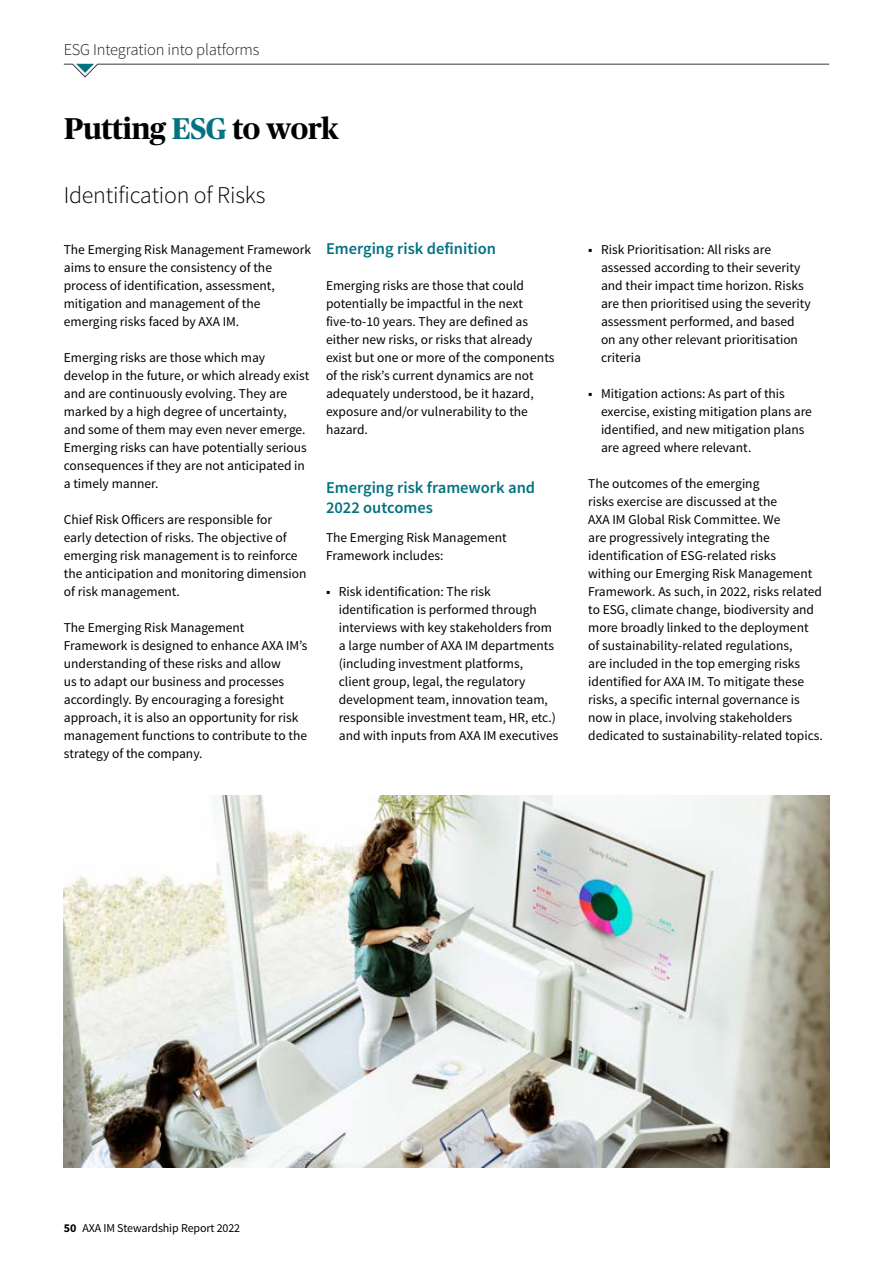
<style>
.page{position:relative;width:893px;height:1263px;background:#fff}
.page>*{position:absolute;margin:0;border:0;box-sizing:border-box;transform-origin:0 0}
.t1{font:700 30px "Publico Headline";letter-spacing:-.01em;color:#000}
.t2{font:300 24px "Source Sans Pro";letter-spacing:-.01em;color:#000}
.t3{font:600 16.5px/19.5px "Source Sans Pro";color:#037281}
.t4{font:300 16.5px "Source Sans Pro";letter-spacing:-.01em;color:#1b1b1a}
.t5{font:13.5px/18px "Source Sans Pro";color:#000}
.t6{font:12px "Source Sans Pro";letter-spacing:-.01em;color:#000}
.s1{color:#037281}
.s2{font-weight:600}
.s3{font-weight:700}
</style>
<div class="page">
<svg style="left:63px;top:63px;width:767px;height:15px"></svg>
<img style="left:64px;top:795px;width:765px;height:372px">
<p class="t4" style="left:64px;top:40px;width:197px">ESG Integration into platforms</p>
<h1 class="t1" style="left:64px;top:107px;width:276px">Putting <span class="s1">ESG</span> to work</h1>
<h2 class="t2" style="left:64px;top:181px;width:203px">Identification of Risks</h2>
<p class="t5" style="left:64px;top:240px;width:249px">The Emerging Risk Management Framework aims to ensure the consistency of the process of identification, assessment, mitigation and management of the emerging risks faced by AXA IM.</p>
<p class="t5" style="left:64px;top:348px;width:247px">Emerging risks are those which may develop in the future, or which already exist and are continuously evolving. They are marked by a high degree of uncertainty, and some of them may even never emerge.<br>Emerging risks can have potentially serious consequences if they are not anticipated in a timely manner.</p>
<p class="t5" style="left:64px;top:510px;width:244px">Chief Risk Officers are responsible for<br>early detection of risks. The objective of emerging risk management is to reinforce the anticipation and monitoring dimension of risk management.</p>
<p class="t5" style="left:64px;top:618px;width:245px">The Emerging Risk Management Framework is designed to enhance AXA IM’s understanding of these risks and allow<br>us to adapt our business and processes accordingly. By encouraging a foresight approach, it is also an opportunity for risk management functions to contribute to the strategy of the company.</p>
<p class="t3" style="left:326px;top:239px;width:172px">Emerging risk definition</p>
<p class="t5" style="left:326px;top:276px;width:230px">Emerging risks are those that could potentially be impactful in the next five-to-10 years. They are defined as either new risks, or risks that already exist but one or more of the components of the risk’s current dynamics are not adequately understood, be it hazard, exposure and/or vulnerability to the hazard.</p>
<p class="t3" style="left:326px;top:479px;width:211px">Emerging risk framework and<br>2022 outcomes</p>
<p class="t5" style="left:326px;top:528px;width:182px">The Emerging Risk Management<br>Framework includes:</p>
<p class="t5" style="left:339px;top:582px;width:221px;text-indent:-13px"><span class="s2">■</span> Risk identification: The risk identification is performed through interviews with key stakeholders from a large number of AXA IM departments (including investment platforms,<br>client group, legal, the regulatory development team, innovation team, responsible investment team, HR, etc.) and with inputs from AXA IM executives</p>
<p class="t5" style="left:601px;top:240px;width:211px;text-indent:-13px"><span class="s2">■</span> Risk Prioritisation: All risks are assessed according to their severity and their impact time horizon. Risks are then prioritised using the severity assessment performed, and based on any other relevant prioritisation criteria</p>
<p class="t5" style="left:601px;top:384px;width:212px;text-indent:-13px"><span class="s2">■</span> Mitigation actions: As part of this exercise, existing mitigation plans are identified, and new mitigation plans are agreed where relevant.</p>
<p class="t5" style="left:588px;top:474px;width:236px">The outcomes of the emerging<br>risks exercise are discussed at the<br>AXA IM Global Risk Committee. We<br>are progressively integrating the identification of ESG-related risks<br>withing our Emerging Risk Management Framework. As such, in 2022, risks related to ESG, climate change, biodiversity and more broadly linked to the deployment of sustainability-related regulations,<br>are included in the top emerging risks identified for AXA IM. To mitigate these risks, a specific internal governance is now in place, involving stakeholders dedicated to sustainability-related topics.</p>
<p class="t6" style="left:64px;top:1221px;width:178px"><span class="s3">50</span> AXA IM Stewardship Report 2022</p>
</div>
